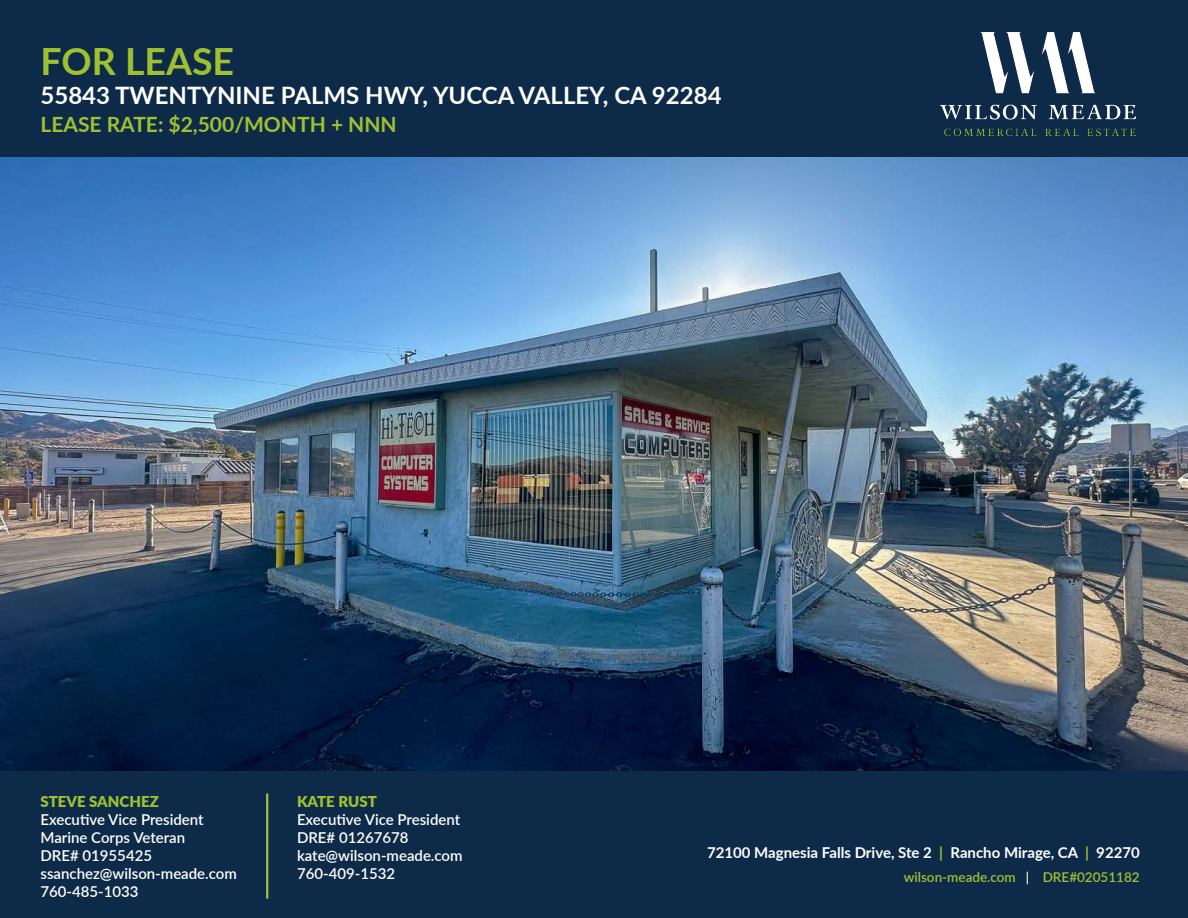
<style>
.page{position:relative;width:1188px;height:918px;background:#fff}
.page>*{position:absolute;margin:0;border:0;box-sizing:border-box;transform-origin:0 0}
.t1{font:700 37.5px "Lato";color:#9fc131}
.t2{font:700 24px "Lato";color:#fff}
.t3{font:700 21px "Lato";color:#9fc131}
.t4{font:600 15px "Lato";color:#fff}
.t5{font:700 15px "Lato";color:#fff}
.t6{font:900 15px "Lato";color:#9fc131}
.t7{font:600 13.5px "Lato";color:#9fc131}
.s1{color:#9fc131}
.s2{color:#fff}
</style>
<div class="page">
<div style="left:0;top:771px;width:1188px;height:147px;background:#0d2b49"></div>
<hr style="left:266px;top:794px;width:2px;height:105px;background:#9fc131">
<img style="left:0;top:156px;width:1188px;height:615px">
<div style="left:0;top:0;width:1188px;height:156px;background:#0d2b49"></div>
<img style="left:940px;top:32px;width:196px;height:103px">
<p class="t1" style="left:40px;top:34px;width:195px">FOR LEASE</p>
<p class="t2" style="left:40px;top:77px;width:683px">55843 TWENTYNINE PALMS HWY, YUCCA VALLEY, CA 92284</p>
<p class="t3" style="left:40px;top:109px;width:358px">LEASE RATE: $2,500/MONTH + NNN</p>
<p class="t6" style="left:40px;top:790px;width:120px">STEVE SANCHEZ</p>
<p class="t4" style="left:40px;top:808px;width:165px">Executive Vice President</p>
<p class="t4" style="left:40px;top:826px;width:146px">Marine Corps Veteran</p>
<p class="t4" style="left:40px;top:844px;width:113px">DRE# 01955425</p>
<p class="t4" style="left:40px;top:862px;width:198px">ssanchez@wilson-meade.com</p>
<p class="t4" style="left:40px;top:880px;width:100px">760-485-1033</p>
<p class="t6" style="left:297px;top:790px;width:81px">KATE RUST</p>
<p class="t4" style="left:297px;top:809px;width:165px">Executive Vice President</p>
<p class="t4" style="left:297px;top:827px;width:113px">DRE# 01267678</p>
<p class="t4" style="left:297px;top:845px;width:167px">kate@wilson-meade.com</p>
<p class="t4" style="left:297px;top:863px;width:100px">760-409-1532</p>
<p class="t5" style="left:707px;top:842px;width:434px">72100 Magnesia Falls Drive, Ste 2 <span class="s1">|</span> Rancho Mirage, CA <span class="s1">|</span> 92270</p>
<p class="t7" style="left:904px;top:868px;width:238px">wilson-meade.com <span class="s2">|</span> DRE#02051182</p>
</div>
